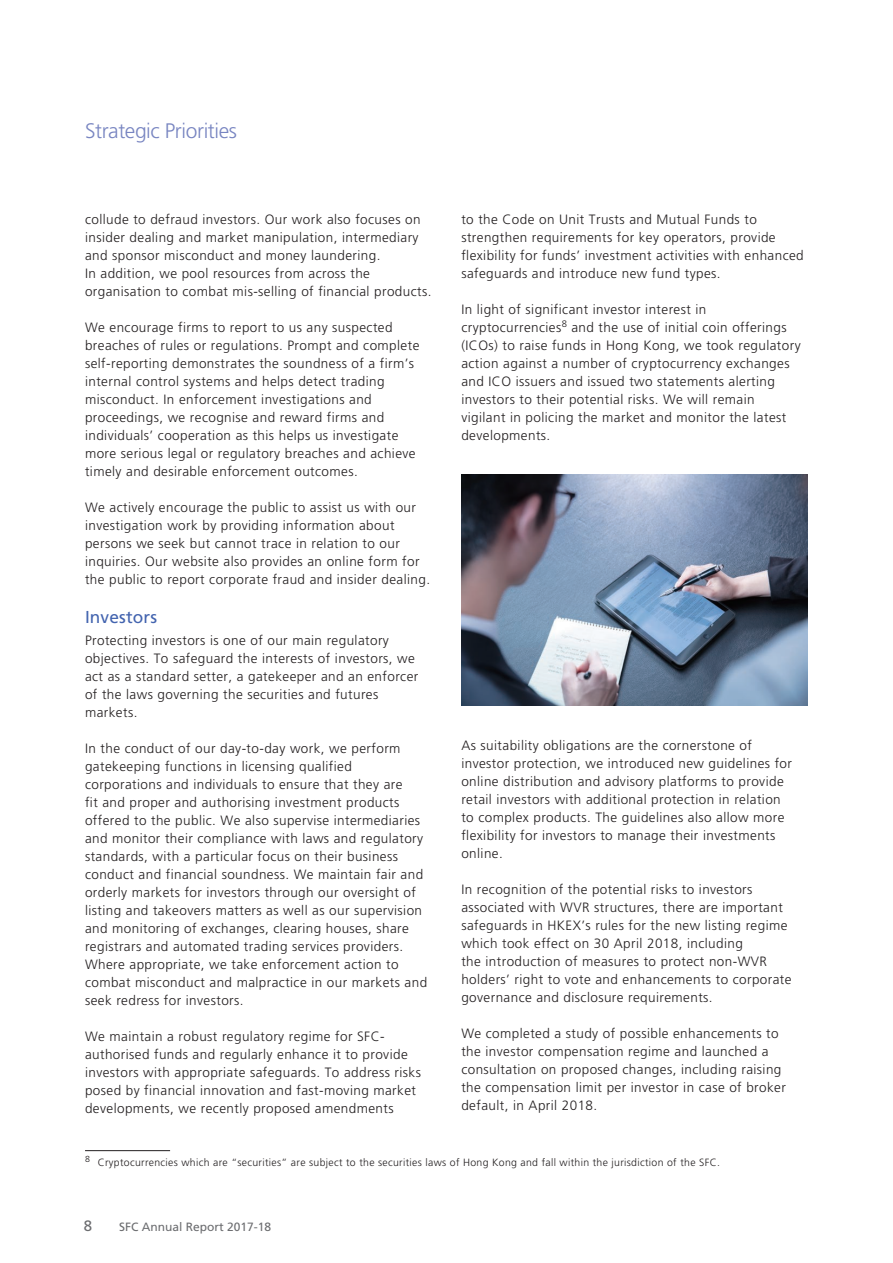
<style>
.page{position:relative;width:893px;height:1263px;background:#fff}
.page>*{position:absolute;margin:0;border:0;box-sizing:border-box;transform-origin:0 0}
.t1{font:300 21px "Frutiger LT Std";letter-spacing:-.02em;color:#7885c1}
.t2{font:17.25px "Frutiger LT Std";letter-spacing:.01em;color:#4364af}
.t3{font:15px "Frutiger LT Std";color:#6c6d70}
.t4{font:300 13.5px/18px "Frutiger LT Std";letter-spacing:.03em;color:#231f20}
.t5{font:12px "Frutiger LT Std";color:#6c6d70}
.t6{font:300 10.5px "Frutiger LT Std";letter-spacing:.03em;color:#231f20}
</style>
<div class="page">
<hr style="left:85px;top:1150px;width:85px;height:1px;background:#231f20">
<img style="left:461px;top:474px;width:347px;height:231px">
<h1 class="t1" style="left:85px;top:119px;width:153px">Strategic Priorities</h1>
<p class="t4" style="left:85px;top:210px;width:348px">collude to defraud investors. Our work also focuses on insider dealing and market manipulation, intermediary and sponsor misconduct and money laundering.<br>In addition, we pool resources from across the organisation to combat mis-selling of financial products.</p>
<p class="t4" style="left:85px;top:318px;width:336px">We encourage firms to report to us any suspected breaches of rules or regulations. Prompt and complete self-reporting demonstrates the soundness of a firm’s internal control systems and helps detect trading misconduct. In enforcement investigations and proceedings, we recognise and reward firms and individuals’ cooperation as this helps us investigate more serious legal or regulatory breaches and achieve timely and desirable enforcement outcomes.</p>
<p class="t4" style="left:85px;top:498px;width:347px">We actively encourage the public to assist us with our investigation work by providing information about persons we seek but cannot trace in relation to our inquiries. Our website also provides an online form for the public to report corporate fraud and insider dealing.</p>
<h1 class="t2" style="left:85px;top:607px;width:74px">Investors</h1>
<p class="t4" style="left:85px;top:632px;width:335px">Protecting investors is one of our main regulatory objectives. To safeguard the interests of investors, we act as a standard setter, a gatekeeper and an enforcer of the laws governing the securities and futures markets.</p>
<p class="t4" style="left:85px;top:740px;width:344px">In the conduct of our day-to-day work, we perform gatekeeping functions in licensing qualified corporations and individuals to ensure that they are<br>fit and proper and authorising investment products offered to the public. We also supervise intermediaries and monitor their compliance with laws and regulatory standards, with a particular focus on their business conduct and financial soundness. We maintain fair and orderly markets for investors through our oversight of listing and takeovers matters as well as our supervision and monitoring of exchanges, clearing houses, share registrars and automated trading services providers.<br>Where appropriate, we take enforcement action to combat misconduct and malpractice in our markets and seek redress for investors.</p>
<p class="t4" style="left:85px;top:1028px;width:337px">We maintain a robust regulatory regime for SFC&shy;authorised funds and regularly enhance it to provide investors with appropriate safeguards. To address risks posed by financial innovation and fast-moving market developments, we recently proposed amendments</p>
<p class="t4" style="left:461px;top:210px;width:344px">to the Code on Unit Trusts and Mutual Funds to strengthen requirements for key operators, provide flexibility for funds’ investment activities with enhanced safeguards and introduce new fund types.</p>
<p class="t4" style="left:461px;top:300px;width:341px">In light of significant investor interest in cryptocurrencies<sup>8</sup> and the use of initial coin offerings (ICOs) to raise funds in Hong Kong, we took regulatory action against a number of cryptocurrency exchanges and ICO issuers and issued two statements alerting investors to their potential risks. We will remain vigilant in policing the market and monitor the latest developments.</p>
<p class="t4" style="left:461px;top:736px;width:332px">As suitability obligations are the cornerstone of investor protection, we introduced new guidelines for online distribution and advisory platforms to provide retail investors with additional protection in relation to complex products. The guidelines also allow more flexibility for investors to manage their investments online.</p>
<p class="t4" style="left:461px;top:880px;width:332px">In recognition of the potential risks to investors associated with WVR structures, there are important safeguards in HKEX’s rules for the new listing regime which took effect on 30 April 2018, including<br>the introduction of measures to protect non-WVR holders’ right to vote and enhancements to corporate governance and disclosure requirements.</p>
<p class="t4" style="left:461px;top:1024px;width:326px">We completed a study of possible enhancements to the investor compensation regime and launched a consultation on proposed changes, including raising the compensation limit per investor in case of broker default, in April 2018.</p>
<p class="t6" style="left:85px;top:1157px;width:636px"><sup>8</sup> Cryptocurrencies which are “securities” are subject to the securities laws of Hong Kong and fall within the jurisdiction of the SFC.</p>
<p class="t3" style="left:84px;top:1217px;width:10px">8</p>
<p class="t5" style="left:119px;top:1219px;width:154px">SFC Annual Report 2017-18</p>
</div>
